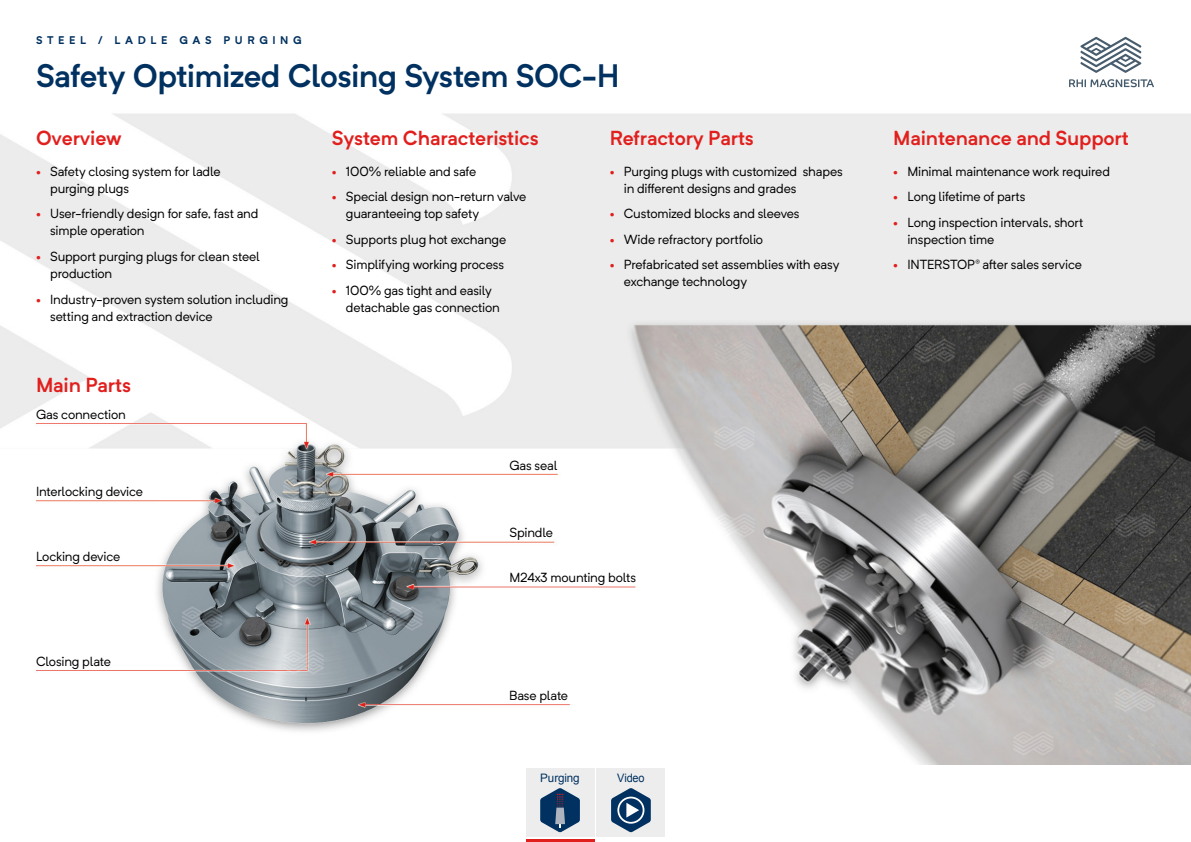
<style>
.page{position:relative;width:1191px;height:842px;background:#fff}
.page>*{position:absolute;margin:0;border:0;box-sizing:border-box;transform-origin:0 0}
.t1{font:600 32px "Neutrif Pro";letter-spacing:-.02em;color:#003160}
.t2{font:600 20px "Neutrif Pro";letter-spacing:-.01em;color:#e11f1d}
.t3{font:13px/17px "Neutrif Pro";letter-spacing:-.015em;color:#000}
.t4{font:11.7px "Arial";letter-spacing:-.01em;color:#003160}
.t5{font:11.7px "Arial";letter-spacing:-.01em;color:#003160;scale:.94 1}
.t6{font:700 11px "Neutrif Pro";letter-spacing:.415em;color:#003160}
.s1{color:#e11f1d}
</style>
<div class="page">
<img style="left:0;top:36px;width:1190px;height:729px">
<div style="left:526px;top:768px;width:68px;height:68px;background:#ededed"></div>
<svg style="left:540px;top:788px;width:40px;height:44px"></svg>
<div style="left:597px;top:768px;width:68px;height:68px;background:#ededed"></div>
<svg style="left:611px;top:788px;width:40px;height:44px"></svg>
<hr style="left:526px;top:839px;width:68px;height:3px;background:#e11f1d">
<svg style="left:1069px;top:79px;width:85px;height:8px"></svg>
<svg style="left:1080px;top:37px;width:61px;height:36px"></svg>
<p class="t6" style="left:36px;top:32px;width:267px">STEEL / LADLE GAS PURGING</p>
<h1 class="t1" style="left:36px;top:55px;width:585px">Safety Optimized Closing System SOC-H</h1>
<h2 class="t2" style="left:36px;top:124px;width:87px">Overview</h2>
<p class="t3" style="left:50px;top:163px;width:172px;text-indent:-14px"><span class="s1">•</span> Safety closing system for ladle purging plugs</p>
<p class="t3" style="left:50px;top:205px;width:210px;text-indent:-14px"><span class="s1">•</span> User-friendly design for safe, fast and simple operation</p>
<p class="t3" style="left:50px;top:248px;width:211px;text-indent:-14px"><span class="s1">•</span> Support purging plugs for clean steel production</p>
<p class="t3" style="left:50px;top:290px;width:240px;text-indent:-14px"><span class="s1">•</span> Industry-proven system solution including setting and extraction device</p>
<h2 class="t2" style="left:36px;top:372px;width:96px">Main Parts</h2>
<p class="t3" style="left:36px;top:406px;width:91px">Gas connection</p>
<p class="t3" style="left:36px;top:483px;width:109px">Interlocking device</p>
<p class="t3" style="left:36px;top:548px;width:86px">Locking device</p>
<p class="t3" style="left:36px;top:653px;width:76px">Closing plate</p>
<h2 class="t2" style="left:332px;top:124px;width:208px">System Characteristics</h2>
<p class="t3" style="left:332px;top:163px;width:146px"><span class="s1">•</span> 100% reliable and safe</p>
<p class="t3" style="left:346px;top:188px;width:182px;text-indent:-14px"><span class="s1">•</span> Special design non-return valve guaranteeing top safety</p>
<p class="t3" style="left:332px;top:231px;width:176px"><span class="s1">•</span> Supports plug hot exchange</p>
<p class="t3" style="left:332px;top:256px;width:174px"><span class="s1">•</span> Simplifying working process</p>
<p class="t3" style="left:346px;top:282px;width:155px;text-indent:-14px"><span class="s1">•</span> 100% gas tight and easily detachable gas connection</p>
<h2 class="t2" style="left:609px;top:124px;width:146px">Refractory Parts</h2>
<p class="t3" style="left:624px;top:163px;width:220px;text-indent:-14px"><span class="s1">•</span> Purging plugs with customized shapes in different designs and grades</p>
<p class="t3" style="left:609px;top:205px;width:191px"><span class="s1">•</span> Customized blocks and sleeves</p>
<p class="t3" style="left:609px;top:231px;width:155px"><span class="s1">•</span> Wide refractory portfolio</p>
<p class="t3" style="left:624px;top:256px;width:217px;text-indent:-14px"><span class="s1">•</span> Prefabricated set assemblies with easy exchange technology</p>
<p class="t3" style="left:509px;top:456px;width:50px">Gas seal</p>
<p class="t3" style="left:509px;top:524px;width:45px">Spindle</p>
<p class="t3" style="left:509px;top:569px;width:128px">M24x3 mounting bolts</p>
<p class="t3" style="left:509px;top:686px;width:60px">Base plate</p>
<p class="t4" style="left:540px;top:770px;width:41px">Purging</p>
<p class="t5" style="left:617px;top:770px;width:31px">Video</p>
<h2 class="t2" style="left:893px;top:124px;width:237px">Maintenance and Support</h2>
<p class="t3" style="left:893px;top:163px;width:218px"><span class="s1">•</span> Minimal maintenance work required</p>
<p class="t3" style="left:893px;top:188px;width:134px"><span class="s1">•</span> Long lifetime of parts</p>
<p class="t3" style="left:907px;top:214px;width:177px;text-indent:-14px"><span class="s1">•</span> Long inspection intervals, short inspection time</p>
<p class="t3" style="left:893px;top:256px;width:190px"><span class="s1">•</span> INTERSTOP® after sales service</p>
</div>
